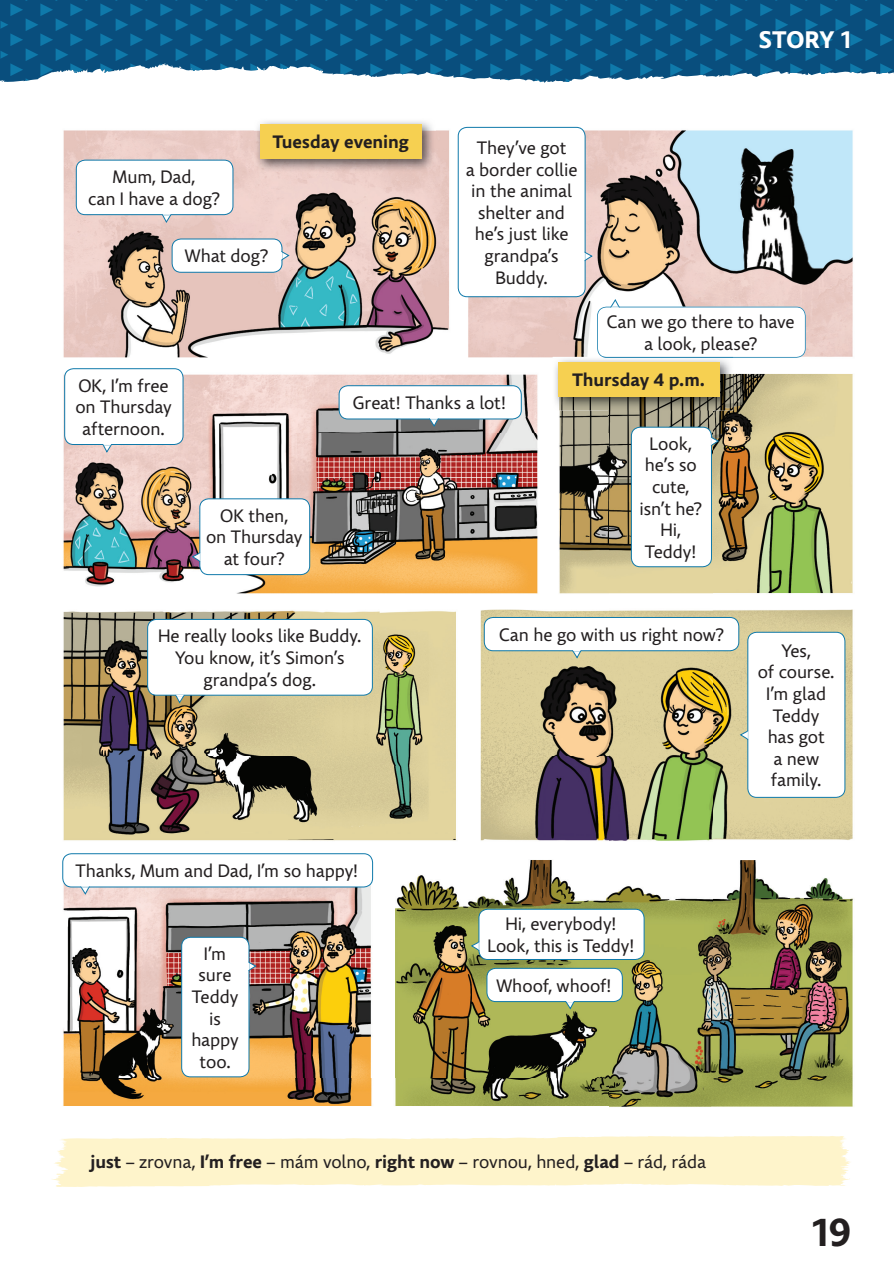
<style>
.page{position:relative;width:894px;height:1264px;background:#fff}
.page>*{position:absolute;margin:0;border:0;box-sizing:border-box;transform-origin:0 0}
.t1{font:700 39px "Comenia Sans";color:#231f20}
.t2{font:700 24px "Comenia Sans";color:#fff}
.t3{font:18px/21.6px "Comenia Sans";letter-spacing:-.005em;color:#231f20;text-align:center}
.t4{font:700 18px "Comenia Sans";letter-spacing:-.005em;color:#231f20}
.s1{font-weight:700}
</style>
<div class="page">
<svg style="left:195px;top:0;width:698px;height:83px;background:#226691"></svg>
<img style="left:62px;top:126px;width:546px;height:980px">
<img style="left:608px;top:130px;width:245px;height:196px">
<img style="left:712px;top:326px;width:141px;height:781px">
<img style="left:608px;top:410px;width:104px;height:697px">
<svg style="left:52px;top:1136px;width:799px;height:51px;background:#fef4cf"></svg>
<div style="left:76px;top:160px;width:157px;height:55px;background:#fff;border-radius:9px"></div>
<div style="left:76px;top:160px;width:157px;height:55px;border:1px solid #0f79aa;border-radius:9px"></div>
<svg style="left:161px;top:214px;width:11px;height:9px"></svg>
<img style="left:255px;top:121px;width:180px;height:51px">
<div style="left:260px;top:124px;width:161px;height:35px;background:#f6d051"></div>
<div style="left:172px;top:239px;width:110px;height:33px;background:#fff;border-radius:9px"></div>
<div style="left:172px;top:239px;width:110px;height:34px;border:1px solid #0f79aa;border-radius:9px"></div>
<svg style="left:281px;top:251px;width:9px;height:10px"></svg>
<div style="left:458px;top:127px;width:127px;height:170px;background:#fff;border-radius:9px"></div>
<div style="left:458px;top:127px;width:127px;height:170px;border:1px solid #0f79aa;border-radius:9px"></div>
<svg style="left:584px;top:251px;width:9px;height:11px"></svg>
<svg style="left:597px;top:298px;width:208px;height:60px"></svg>
<div style="left:200px;top:499px;width:110px;height:76px;background:#fff;border-radius:9px"></div>
<div style="left:199px;top:498px;width:111px;height:77px;border:1px solid #0f79aa;border-radius:9px"></div>
<svg style="left:191px;top:552px;width:9px;height:10px"></svg>
<div style="left:339px;top:386px;width:182px;height:33px;background:#fff;border-radius:9px"></div>
<div style="left:339px;top:385px;width:182px;height:34px;border:1px solid #0f79aa;border-radius:9px"></div>
<svg style="left:428px;top:418px;width:11px;height:9px"></svg>
<div style="left:65px;top:369px;width:118px;height:75px;background:#fff;border-radius:9px"></div>
<div style="left:64px;top:368px;width:119px;height:77px;border:1px solid #0f79aa;border-radius:9px"></div>
<svg style="left:102px;top:444px;width:10px;height:9px"></svg>
<img style="left:552px;top:357px;width:181px;height:53px">
<img style="left:602px;top:357px;width:131px;height:1px">
<div style="left:557px;top:362px;width:162px;height:35px;background:#f6d051"></div>
<div style="left:631px;top:427px;width:80px;height:140px;background:#fff;border-radius:9px"></div>
<div style="left:631px;top:427px;width:80px;height:140px;border:1px solid #0f79aa;border-radius:9px"></div>
<svg style="left:710px;top:436px;width:9px;height:11px"></svg>
<div style="left:148px;top:619px;width:224px;height:76px;background:#fff;border-radius:9px"></div>
<div style="left:147px;top:619px;width:226px;height:76px;border:1px solid #0f79aa;border-radius:9px"></div>
<svg style="left:175px;top:694px;width:10px;height:10px"></svg>
<div style="left:484px;top:617px;width:254px;height:34px;background:#fff;border-radius:9px"></div>
<div style="left:484px;top:617px;width:255px;height:34px;border:1px solid #0f79aa;border-radius:9px"></div>
<svg style="left:571px;top:650px;width:11px;height:9px"></svg>
<div style="left:747px;top:632px;width:97px;height:165px;background:#fff;border-radius:9px"></div>
<div style="left:747px;top:632px;width:98px;height:166px;border:1px solid #0f79aa;border-radius:9px"></div>
<svg style="left:739px;top:730px;width:9px;height:10px"></svg>
<div style="left:63px;top:854px;width:309px;height:33px;background:#fff;border-radius:9px"></div>
<div style="left:62px;top:853px;width:311px;height:34px;border:1px solid #0f79aa;border-radius:9px"></div>
<svg style="left:80px;top:886px;width:10px;height:9px"></svg>
<div style="left:182px;top:937px;width:67px;height:140px;background:#fff;border-radius:9px"></div>
<div style="left:181px;top:937px;width:68px;height:140px;border:1px solid #0f79aa;border-radius:9px"></div>
<svg style="left:248px;top:961px;width:9px;height:11px"></svg>
<div style="left:479px;top:909px;width:165px;height:50px;background:#fff;border-radius:9px"></div>
<div style="left:478px;top:909px;width:166px;height:51px;border:1px solid #0f79aa;border-radius:9px"></div>
<svg style="left:470px;top:941px;width:9px;height:10px"></svg>
<div style="left:487px;top:968px;width:135px;height:33px;background:#fff;border-radius:9px"></div>
<div style="left:486px;top:968px;width:136px;height:34px;border:1px solid #0f79aa;border-radius:9px"></div>
<svg style="left:564px;top:1000px;width:11px;height:10px"></svg>
<svg style="left:0;top:0;width:195px;height:82px;background:#276993"></svg>
<p class="t3" style="left:88px;top:167px;width:133px">Mum, Dad,<br>can i have a dog?</p>
<p class="t4" style="left:273px;top:130px;width:137px">tuesday evening</p>
<p class="t3" style="left:185px;top:246px;width:85px">What dog?</p>
<h2 class="t2" style="left:758px;top:25px;width:93px">stORY 1</h2>
<p class="t3" style="left:465px;top:137px;width:113px">they’ve got<br>a border collie in the animal shelter and he’s just like grandpa’s<br>Buddy.</p>
<p class="t3" style="left:606px;top:312px;width:189px">Can we go there to have a look, please?</p>
<p class="t3" style="left:75px;top:375px;width:98px">oK, i’m free on thursday afternoon.</p>
<p class="t4" style="left:572px;top:368px;width:134px">thursday 4 p.m.</p>
<p class="t3" style="left:639px;top:433px;width:64px">Look, he’s so cute, isn’t he?<br>Hi, teddy!</p>
<p class="t3" style="left:353px;top:392px;width:155px">Great! thanks a lot!</p>
<p class="t3" style="left:206px;top:505px;width:98px">oK then,<br>on thursday at four?</p>
<p class="t3" style="left:158px;top:626px;width:205px">He really looks like Buddy. you know, it’s simon’s grandpa’s dog.</p>
<p class="t3" style="left:499px;top:624px;width:226px">Can he go with us right now?</p>
<p class="t3" style="left:75px;top:860px;width:284px">thanks, Mum and Dad, i’m so happy!</p>
<p class="t3" style="left:191px;top:943px;width:49px">i’m sure teddy is happy too.</p>
<p class="t3" style="left:487px;top:914px;width:149px">Hi, everybody!<br>Look, this is teddy!</p>
<p class="t3" style="left:496px;top:975px;width:117px">Whoof, whoof!</p>
<p class="t3" style="left:91px;top:1151px;width:617px"><span class="s1">just</span> – zrovna, <span class="s1">i’m free</span> – mám volno, <span class="s1">right now</span> – rovnou, hned, <span class="s1">glad</span> – rád, ráda</p>
<p class="t3" style="left:757px;top:640px;width:78px">yes,<br>of course. i’m glad teddy has got<br>a new family.</p>
<h1 class="t1" style="left:812px;top:1208px;width:40px">19</h1>
</div>
